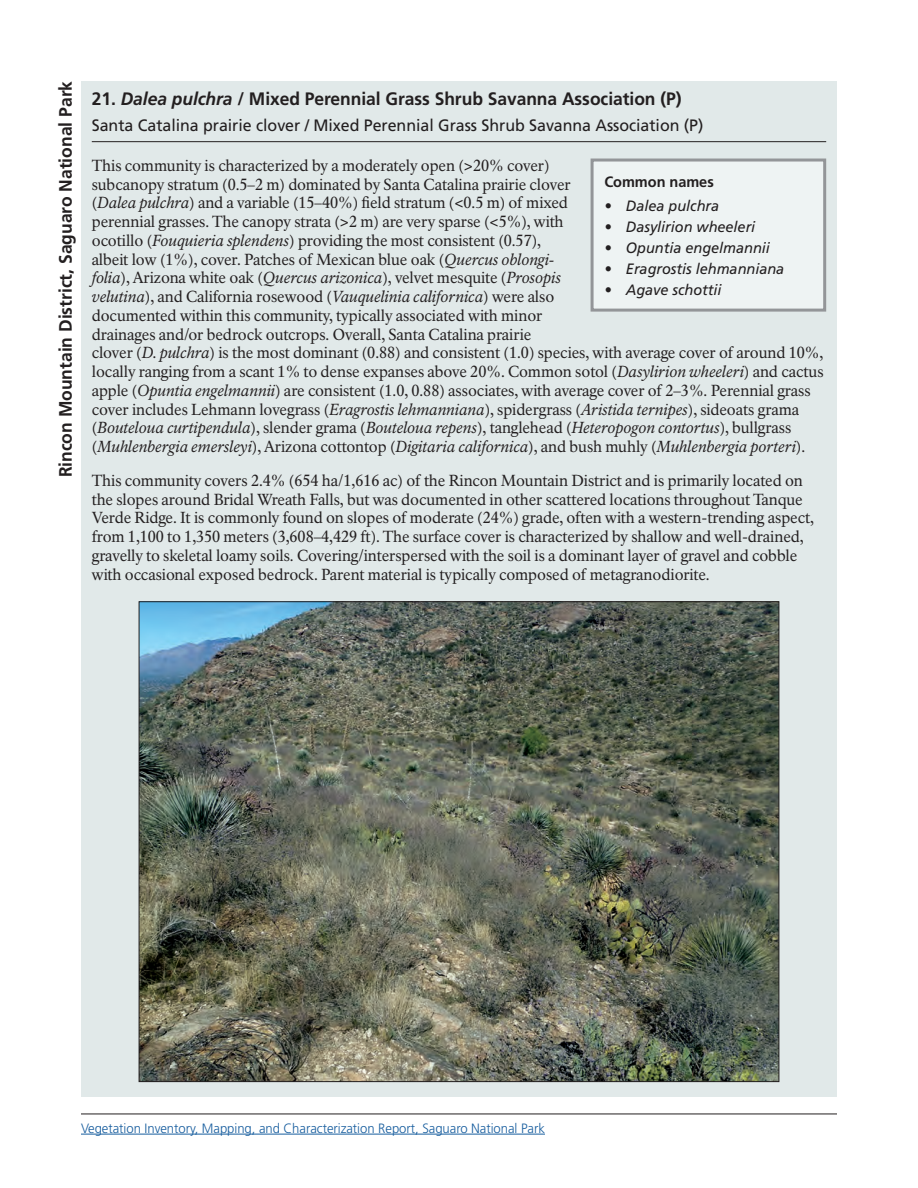
<style>
.page{position:relative;width:918px;height:1188px;background:#fff}
.page>*{position:absolute;margin:0;border:0;box-sizing:border-box;transform-origin:0 0}
.HeadingBold{font:700 18px "Frutiger LT Std";letter-spacing:-.005em;color:#231f20}
.HeadingRegular{font:16.5px "Frutiger LT Std";letter-spacing:-.005em;color:#231f20}
.body_text{font:15.75px/18.8px "NPS Rawlinson OT";letter-spacing:-.005em;color:#231f20}
.t1{font:italic 15px "Frutiger LT Std";letter-spacing:-.005em;color:#231f20}
.BoxHeader{font:700 15px "Frutiger LT Std";letter-spacing:-.005em;color:#231f20}
.t2{font:300 13.5px "Frutiger LT Std";letter-spacing:-.005em;color:#175d9e}
.s1{font-style:italic}
</style>
<div class="page">
<hr style="left:81px;top:1114px;width:756px;height:1px;background:#231f20">
<hr style="left:81px;top:1134px;width:464px;height:1px;background:#175d9e">
<div style="left:81px;top:81px;width:756px;height:1015px;background:#e1e9e9"></div>
<hr style="left:92px;top:141px;width:734px;height:1px;background:#231f20">
<div style="left:592px;top:160px;width:233px;height:150px;background:#eef3f3"></div>
<div style="left:591px;top:159px;width:235px;height:153px;border:3px solid #939598"></div>
<img style="left:141px;top:603px;width:636px;height:477px">
<p class="HeadingBold" style="left:55px;top:477px;width:398px;rotate:-90deg">Rincon Mountain District, Saguaro National Park</p>
<h1 class="HeadingBold" style="left:92px;top:88px;width:591px">21. <span class="s1">Dalea pulchra</span> / Mixed Perennial Grass Shrub Savanna Association (P)</h1>
<p class="HeadingRegular" style="left:92px;top:115px;width:613px">Santa Catalina prairie clover / Mixed Perennial Grass Shrub Savanna Association (P)</p>
<p class="body_text" style="left:92px;top:156px;width:733px">This community is characterized by a moderately open (&gt;20% cover)<br>subcanopy stratum (0.5–2 m) dominated by Santa Catalina prairie clover<br>(<span class="s1">Dalea pulchra</span>) and a variable (15–40%) field stratum (&lt;0.5 m) of mixed<br>perennial grasses. The canopy strata (&gt;2 m) are very sparse (&lt;5%), with<br>ocotillo (<span class="s1">Fouquieria splendens</span>) providing the most consistent (0.57),<br>albeit low (1%), cover. Patches of Mexican blue oak (<span class="s1">Quercus oblongi-<br>folia</span>), Arizona white oak (<span class="s1">Quercus arizonica</span>), velvet mesquite (<span class="s1">Prosopis<br>velutina</span>), and California rosewood (<span class="s1">Vauquelinia californica</span>) were also<br>documented within this community, typically associated with minor<br>drainages and/or bedrock outcrops. Overall, Santa Catalina prairie<br>clover (<span class="s1">D. pulchra</span>) is the most dominant (0.88) and consistent (1.0) species, with average cover of around 10%, locally ranging from a scant 1% to dense expanses above 20%. Common sotol (<span class="s1">Dasylirion wheeleri</span>) and cactus apple (<span class="s1">Opuntia engelmannii</span>) are consistent (1.0, 0.88) associates, with average cover of 2–3%. Perennial grass cover includes Lehmann lovegrass (<span class="s1">Eragrostis lehmanniana</span>), spidergrass (<span class="s1">Aristida ternipes</span>), sideoats grama (<span class="s1">Bouteloua curtipendula</span>), slender grama (<span class="s1">Bouteloua repens</span>), tanglehead (<span class="s1">Heteropogon contortus</span>), bullgrass (<span class="s1">Muhlenbergia emersleyi</span>), Arizona cottontop (<span class="s1">Digitaria californica</span>), and bush muhly (<span class="s1">Muhlenbergia porteri</span>).</p>
<p class="body_text" style="left:92px;top:471px;width:724px">This community covers 2.4% (654 ha/1,616 ac) of the Rincon Mountain District and is primarily located on the slopes around Bridal Wreath Falls, but was documented in other scattered locations throughout Tanque Verde Ridge. It is commonly found on slopes of moderate (24%) grade, often with a western-trending aspect, from 1,100 to 1,350 meters (3,608–4,429 ft). The surface cover is characterized by shallow and well-drained, gravelly to skeletal loamy soils. Covering/interspersed with the soil is a dominant layer of gravel and cobble with occasional exposed bedrock. Parent material is typically composed of metagranodiorite.</p>
<h2 class="BoxHeader" style="left:604px;top:173px;width:111px">Common names</h2>
<p class="t1" style="left:604px;top:197px;width:116px">• Dalea pulchra</p>
<p class="t1" style="left:604px;top:218px;width:152px">• Dasylirion wheeleri</p>
<p class="t1" style="left:604px;top:239px;width:167px">• Opuntia engelmannii</p>
<p class="t1" style="left:604px;top:260px;width:181px">• Eragrostis lehmanniana</p>
<p class="t1" style="left:604px;top:281px;width:119px">• Agave schottii</p>
<p class="t2" style="left:81px;top:1120px;width:466px">Vegetation Inventory, Mapping, and Characterization Report, Saguaro National Park</p>
</div>
